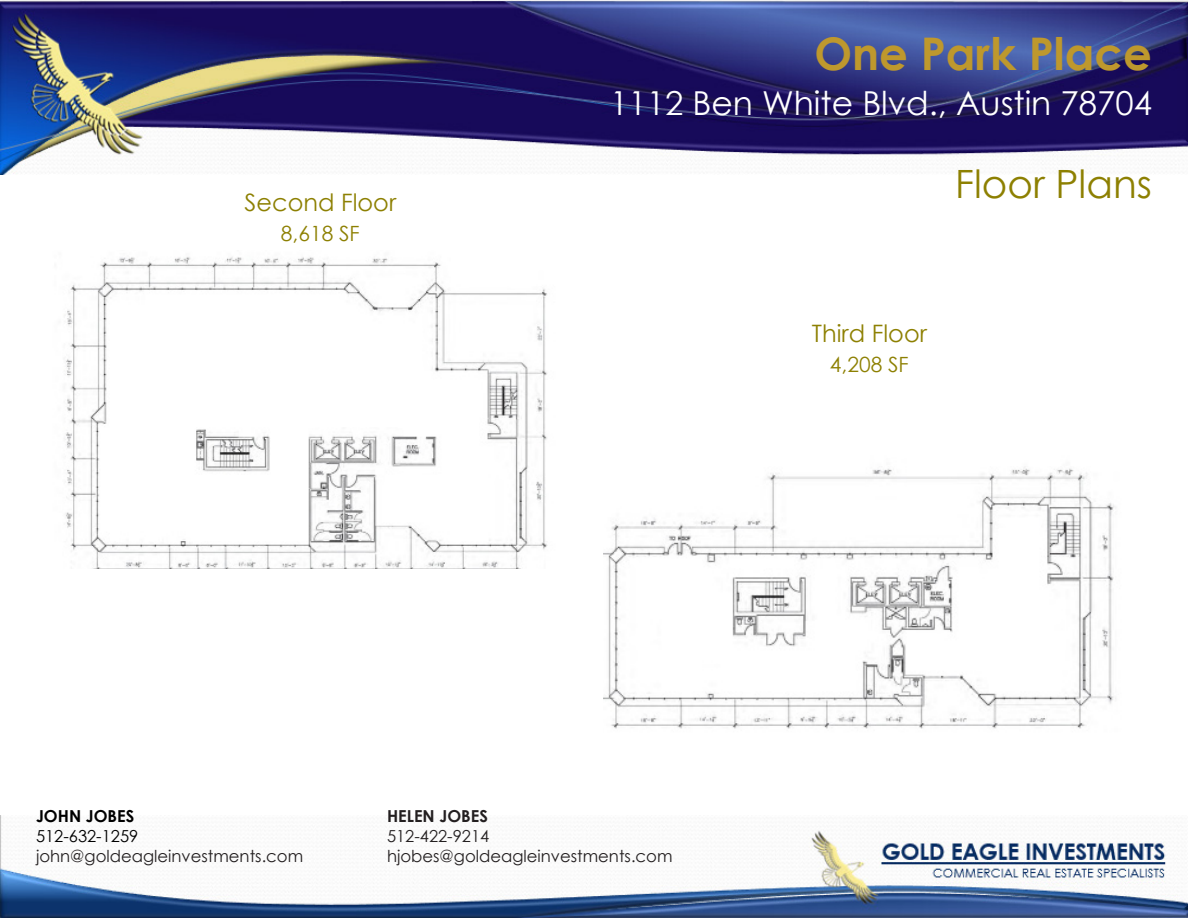
<style>
.page{position:relative;width:1188px;height:918px;background:#fff}
.page>*{position:absolute;margin:0;border:0;box-sizing:border-box;transform-origin:0 0}
.t1{font:700 45px "Century Gothic";color:#be982d}
.t2{font:39px "Century Gothic";color:#8d8002}
.t3{font:33px "Century Gothic";color:#fff}
.t4{font:24px "Century Gothic";color:#8d8002}
.t5{font:21px "Century Gothic";color:#8d8002}
.t6{font:16.5px/19.8px "Century Gothic";color:#231f20}
.t7{font:16.5px "Century Gothic";color:#000}
.t8{font:700 16.5px "Century Gothic";color:#231f20}
.t9{font:700 16.5px "Century Gothic";color:#000}
</style>
<div class="page">
<img style="left:0;top:0;width:1188px;height:174px">
<img style="left:0;top:816px;width:1188px;height:102px">
<img style="left:65px;top:257px;width:483px;height:312px">
<img style="left:603px;top:467px;width:513px;height:262px">
<p class="t4" style="left:245px;top:185px;width:153px">Second Floor</p>
<p class="t5" style="left:281px;top:218px;width:80px">8,618 SF</p>
<h1 class="t1" style="left:814px;top:19px;width:339px">One Park Place</h1>
<h3 class="t3" style="left:610px;top:80px;width:543px">1112 Ben White Blvd., Austin 78704</h3>
<p class="t2" style="left:955px;top:157px;width:198px">Floor Plans</p>
<p class="t4" style="left:812px;top:317px;width:117px">Third Floor</p>
<p class="t5" style="left:830px;top:350px;width:80px">4,208 SF</p>
<p class="t9" style="left:36px;top:804px;width:100px">JOHN JOBES</p>
<p class="t7" style="left:36px;top:825px;width:104px">512-632-1259</p>
<p class="t6" style="left:36px;top:846px;width:269px">john@goldeagleinvestments.com</p>
<p class="t8" style="left:387px;top:804px;width:102px">HELEN JOBES</p>
<p class="t6" style="left:387px;top:826px;width:287px">512-422-9214 hjobes@goldeagleinvestments.com</p>
</div>
